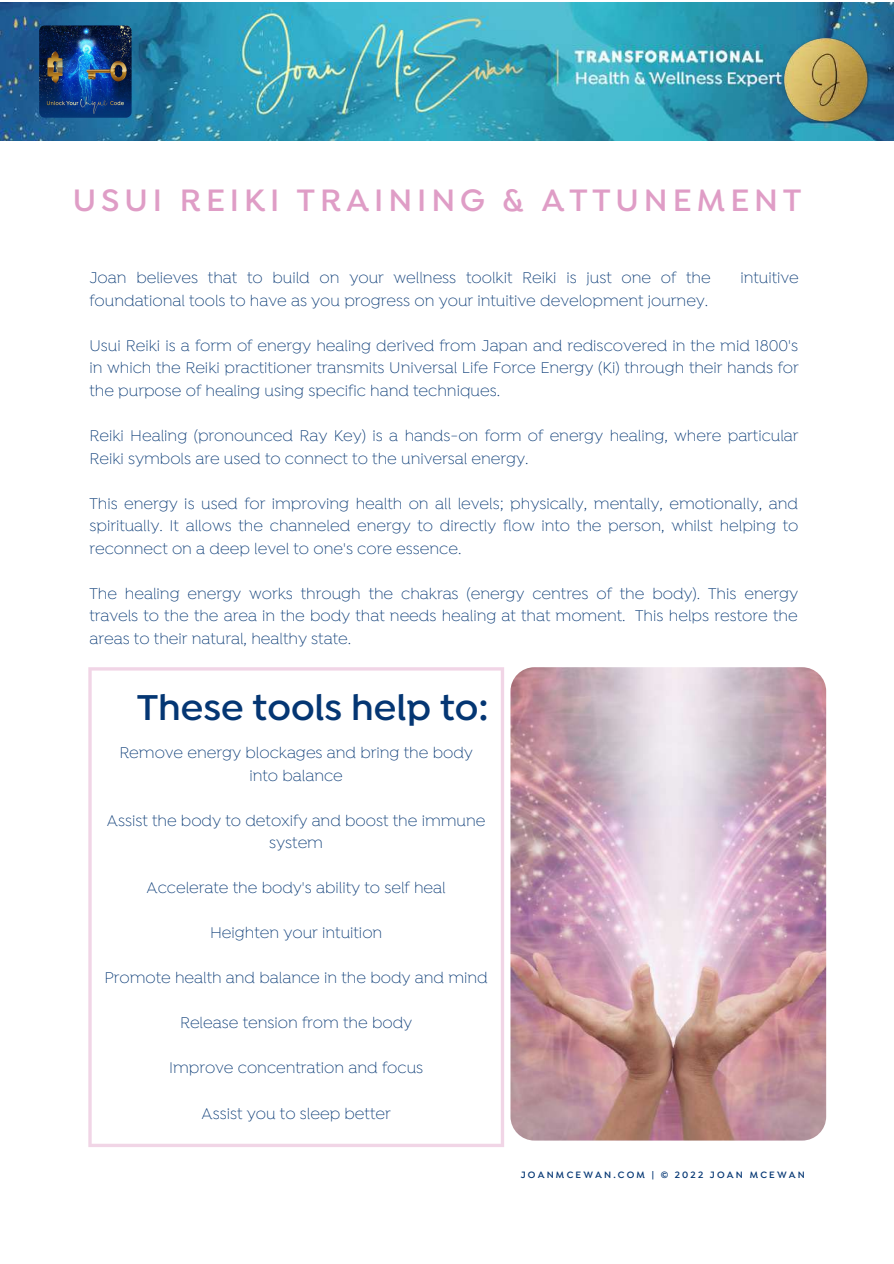
<style>
.page{position:relative;width:894px;height:1264px;background:#fff}
.page>*{position:absolute;margin:0;border:0;box-sizing:border-box;transform-origin:0 0}
.t1{font:600 38.25px "Isidora";color:#043673}
.t2{font:600 33px "Isidora";letter-spacing:.15em;color:#df9dc6}
.t3{font:300 16.5px/22.5px "Isidora";color:#043673;text-align:justify}
.t4{font:600 9.75px "Isidora";letter-spacing:.22em;color:#043673}
</style>
<div class="page">
<svg style="left:88px;top:667px;width:416px;height:480px"></svg>
<img style="left:0;top:3px;width:893px;height:137px">
<img style="left:510px;top:667px;width:315px;height:473px;border-radius:24px">
<img style="left:782px;top:37px;width:88px;height:87px">
<img style="left:39px;top:25px;width:92px;height:93px;border-radius:6px">
<h2 class="t2" style="left:73px;top:183px;width:729px">USUI REIKI TRAINING &amp; ATTUNEMENT</h2>
<p class="t3" style="left:89px;top:268px;width:622px">Joan believes that to build on your wellness toolkit Reiki is just one of the</p>
<p class="t3" style="left:740px;top:268px;width:60px">intuitive</p>
<p class="t3" style="left:89px;top:290px;width:620px">foundational tools to have as you progress on your intuitive development journey.</p>
<p class="t3" style="left:89px;top:335px;width:710px">Usui Reiki is a form of energy healing derived from Japan and rediscovered in the mid 1800's in which the Reiki practitioner transmits Universal Life Force Energy (Ki) through their hands for the purpose of healing using specific hand techniques.</p>
<p class="t3" style="left:89px;top:425px;width:710px">Reiki Healing (pronounced Ray Key) is a hands-on form of energy healing, where particular<br>Reiki symbols are used to connect to the universal energy.</p>
<p class="t3" style="left:89px;top:493px;width:710px">This energy is used for improving health on all levels; physically, mentally, emotionally, and spiritually. It allows the channeled energy to directly flow into the person, whilst helping to reconnect on a deep level to one's core essence.</p>
<p class="t3" style="left:89px;top:583px;width:710px">The healing energy works through the chakras (energy centres of the body). This energy travels to the the area in the body that needs healing at that moment. This helps restore the areas to their natural, healthy state.</p>
<h1 class="t1" style="left:137px;top:687px;width:353px">These tools help to:</h1>
<p class="t3" style="left:119px;top:742px;width:355px;text-align:center">Remove energy blockages and bring the body into balance</p>
<p class="t3" style="left:107px;top:810px;width:380px;text-align:center">Assist the body to detoxify and boost the immune system</p>
<p class="t3" style="left:147px;top:877px;width:300px">Accelerate the body's ability to self heal</p>
<p class="t3" style="left:210px;top:922px;width:174px">Heighten your intuition</p>
<p class="t3" style="left:104px;top:968px;width:385px">Promote health and balance in the body and mind</p>
<p class="t3" style="left:180px;top:1013px;width:234px">Release tension from the body</p>
<p class="t3" style="left:169px;top:1058px;width:255px">Improve concentration and focus</p>
<p class="t3" style="left:201px;top:1103px;width:190px">Assist you to sleep better</p>
<p class="t4" style="left:520px;top:1169px;width:286px">JOANMCEWAN.COM | © 2022 JOAN MCEWAN</p>
</div>
